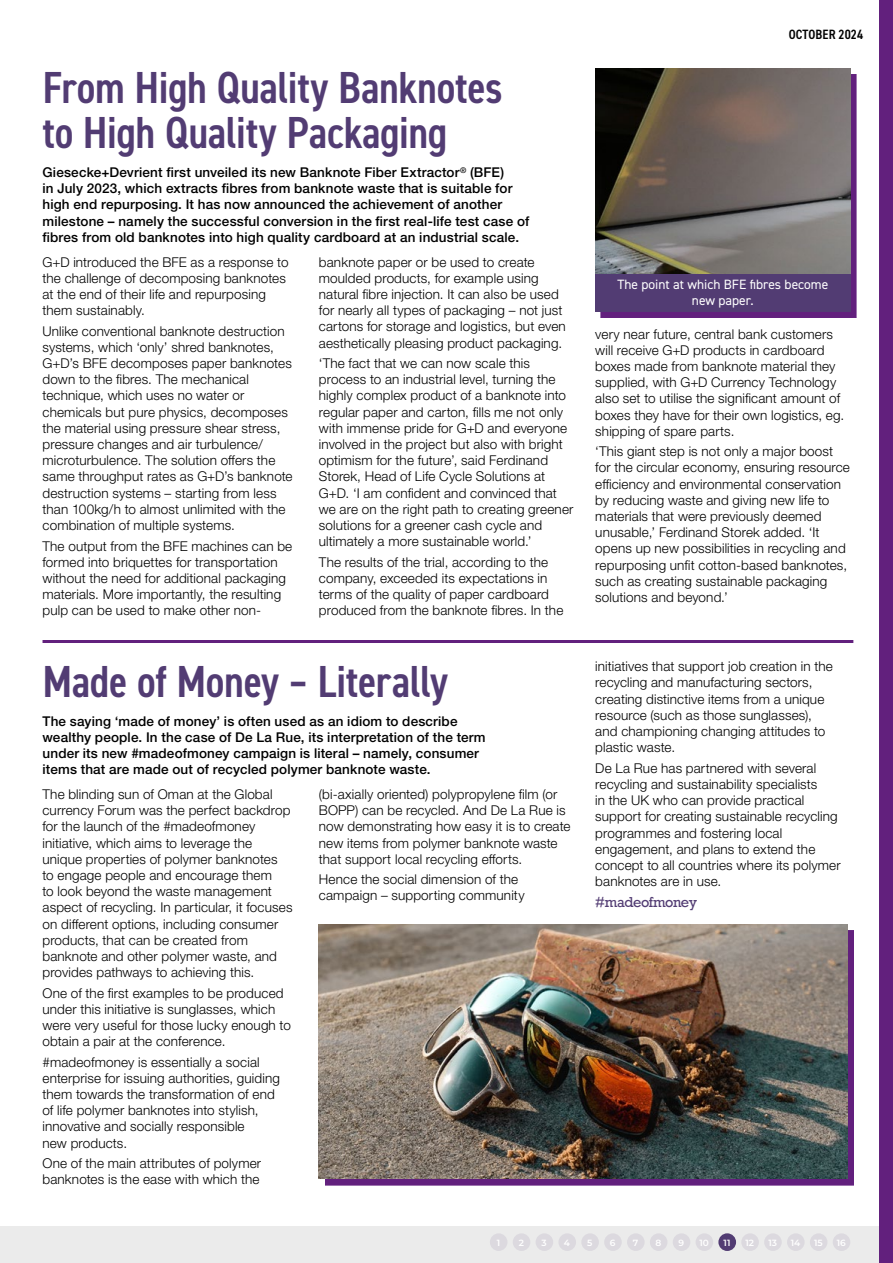
<style>
.page{position:relative;width:893px;height:1263px;background:#fff}
.page>*{position:absolute;margin:0;border:0;box-sizing:border-box;transform-origin:0 0}
.t1{font:600 condensed 45px/45px "DIN2014";letter-spacing:-.01em;color:#523c73}
.t2{font:300 13.5px/16.2px "Helvetica Neue LTW1 G";letter-spacing:.01em;color:#000}
.t3{font:500 13.5px/16.2px "Helvetica Neue LTW1 G";letter-spacing:.01em;color:#000}
.t4{font:13.5px/16.2px "DIN2014";color:#fff;text-align:center}
.t5{font:13.5px "Rockwell";letter-spacing:-.04em;color:#523c73}
.t6{font:600 condensed 13.5px "DIN2014";letter-spacing:.005em;color:#000}
.t7{font:600 9px "Montserrat";color:#fff}
</style>
<div class="page">
<div style="left:0;top:1226px;width:893px;height:37px;background:#ebebeb"></div>
<div style="left:490px;top:1233px;width:17px;height:18px;background:#dcd9df;border-radius:50%"></div>
<div style="left:513px;top:1233px;width:17px;height:18px;background:#dcd9df;border-radius:50%"></div>
<div style="left:536px;top:1233px;width:17px;height:18px;background:#dcd9df;border-radius:50%"></div>
<div style="left:558px;top:1233px;width:18px;height:18px;background:#dcd9df;border-radius:50%"></div>
<div style="left:581px;top:1233px;width:18px;height:18px;background:#dcd9df;border-radius:50%"></div>
<div style="left:604px;top:1233px;width:18px;height:18px;background:#dcd9df;border-radius:50%"></div>
<div style="left:627px;top:1233px;width:18px;height:18px;background:#dcd9df;border-radius:50%"></div>
<div style="left:650px;top:1233px;width:17px;height:18px;background:#dcd9df;border-radius:50%"></div>
<div style="left:673px;top:1233px;width:17px;height:18px;background:#dcd9df;border-radius:50%"></div>
<div style="left:696px;top:1233px;width:17px;height:18px;background:#dcd9df;border-radius:50%"></div>
<div style="left:741px;top:1233px;width:18px;height:18px;background:#dcd9df;border-radius:50%"></div>
<div style="left:764px;top:1233px;width:18px;height:18px;background:#dcd9df;border-radius:50%"></div>
<div style="left:787px;top:1233px;width:18px;height:18px;background:#dcd9df;border-radius:50%"></div>
<div style="left:810px;top:1233px;width:17px;height:18px;background:#dcd9df;border-radius:50%"></div>
<div style="left:833px;top:1233px;width:17px;height:18px;background:#dcd9df;border-radius:50%"></div>
<div style="left:718px;top:1233px;width:18px;height:18px;background:#523c73;border-radius:50%"></div>
<div style="left:325px;top:930px;width:529px;height:255px;background:#62207d"></div>
<img style="left:319px;top:924px;width:528px;height:255px">
<div style="left:601px;top:74px;width:256px;height:244px;background:#62207d"></div>
<img style="left:595px;top:68px;width:255px;height:206px">
<div style="left:595px;top:274px;width:255px;height:38px;background:#523c73"></div>
<div style="left:880px;top:0;width:13px;height:1263px;background:#62207d"></div>
<hr style="left:43px;top:640px;width:810px;height:3px;background:#62207d">
<h1 class="t1" style="left:43px;top:64px;width:462px">From High Quality Banknotes to High Quality Packaging</h1>
<p class="t3" style="left:43px;top:164px;width:488px">Giesecke+Devrient first unveiled its new Banknote Fiber Extractor<sup>®</sup> (BFE)<br>in July 2023, which extracts fibres from banknote waste that is suitable for high end repurposing. It has now announced the achievement of another milestone – namely the successful conversion in the first real-life test case of fibres from old banknotes into high quality cardboard at an industrial scale.</p>
<p class="t2" style="left:43px;top:254px;width:247px">G+D introduced the BFE as a response to the challenge of decomposing banknotes at the end of their life and repurposing them sustainably.</p>
<p class="t2" style="left:43px;top:323px;width:252px">Unlike conventional banknote destruction systems, which ‘only’ shred banknotes, G+D’s BFE decomposes paper banknotes down to the fibres. The mechanical technique, which uses no water or chemicals but pure physics, decomposes the material using pressure shear stress, pressure changes and air turbulence/ microturbulence. The solution offers the same throughput rates as G+D’s banknote destruction systems – starting from less than 100kg/h to almost unlimited with the combination of multiple systems.</p>
<p class="t2" style="left:43px;top:537px;width:251px">The output from the BFE machines can be formed into briquettes for transportation without the need for additional packaging materials. More importantly, the resulting pulp can be used to make other non-</p>
<p class="t2" style="left:319px;top:254px;width:248px">banknote paper or be used to create moulded products, for example using natural fibre injection. It can also be used for nearly all types of packaging – not just cartons for storage and logistics, but even aesthetically pleasing product packaging.</p>
<p class="t2" style="left:319px;top:355px;width:256px">‘The fact that we can now scale this process to an industrial level, turning the highly complex product of a banknote into regular paper and carton, fills me not only with immense pride for G+D and everyone involved in the project but also with bright optimism for the future’, said Ferdinand Storek, Head of Life Cycle Solutions at G+D. ‘I am confident and convinced that we are on the right path to creating greener solutions for a greener cash cycle and ultimately a more sustainable world.’</p>
<p class="t2" style="left:319px;top:554px;width:246px">The results of the trial, according to the company, exceeded its expectations in terms of the quality of paper cardboard produced from the banknote fibres. In the</p>
<h1 class="t1" style="left:43px;top:658px;width:407px">Made of Money – Literally</h1>
<p class="t3" style="left:43px;top:713px;width:445px">The saying ‘made of money’ is often used as an idiom to describe wealthy people. In the case of De La Rue, its interpretation of the term under its new #madeofmoney campaign is literal – namely, consumer items that are made out of recycled polymer banknote waste.</p>
<p class="t2" style="left:43px;top:786px;width:251px">The blinding sun of Oman at the Global currency Forum was the perfect backdrop for the launch of the #madeofmoney initiative, which aims to leverage the unique properties of polymer banknotes<br>to engage people and encourage them<br>to look beyond the waste management aspect of recycling. In particular, it focuses on different options, including consumer products, that can be created from banknote and other polymer waste, and provides pathways to achieving this.</p>
<p class="t2" style="left:43px;top:985px;width:250px">One of the first examples to be produced under this initiative is sunglasses, which were very useful for those lucky enough to obtain a pair at the conference.</p>
<p class="t2" style="left:43px;top:1054px;width:239px">#madeofmoney is essentially a social enterprise for issuing authorities, guiding them towards the transformation of end of life polymer banknotes into stylish, innovative and socially responsible<br>new products.</p>
<p class="t2" style="left:43px;top:1155px;width:220px">One of the main attributes of polymer banknotes is the ease with which the</p>
<p class="t2" style="left:319px;top:786px;width:253px">(bi-axially oriented) polypropylene film (or BOPP) can be recycled. And De La Rue is now demonstrating how easy it is to create new items from polymer banknote waste that support local recycling efforts.</p>
<p class="t2" style="left:319px;top:871px;width:207px">Hence the social dimension of the campaign – supporting community</p>
<p class="t6" style="left:789px;top:25px;width:76px">OCTOBER 2024</p>
<p class="t4" style="left:617px;top:276px;width:212px">The point at which BFE fibres become new paper.</p>
<p class="t2" style="left:595px;top:326px;width:251px">very near future, central bank customers will receive G+D products in cardboard boxes made from banknote material they supplied, with G+D Currency Technology also set to utilise the significant amount of boxes they have for their own logistics, eg. shipping of spare parts.</p>
<p class="t2" style="left:595px;top:443px;width:256px">‘This giant step is not only a major boost for the circular economy, ensuring resource efficiency and environmental conservation by reducing waste and giving new life to materials that were previously deemed unusable,’ Ferdinand Storek added. ‘It opens up new possibilities in recycling and repurposing unfit cotton-based banknotes, such as creating sustainable packaging solutions and beyond.’</p>
<p class="t2" style="left:595px;top:658px;width:239px">initiatives that support job creation in the recycling and manufacturing sectors, creating distinctive items from a unique resource (such as those sunglasses), and championing changing attitudes to plastic waste.</p>
<p class="t2" style="left:595px;top:760px;width:247px">De La Rue has partnered with several recycling and sustainability specialists<br>in the UK who can provide practical support for creating sustainable recycling programmes and fostering local engagement, and plans to extend the concept to all countries where its polymer banknotes are in use.</p>
<p class="t5" style="left:595px;top:893px;width:103px">#madeofmoney</p>
<p class="t7" style="left:497px;top:1236px;width:5px">1</p>
<p class="t7" style="left:519px;top:1236px;width:7px">2</p>
<p class="t7" style="left:541px;top:1236px;width:7px">3</p>
<p class="t7" style="left:564px;top:1236px;width:8px">4</p>
<p class="t7" style="left:587px;top:1236px;width:7px">5</p>
<p class="t7" style="left:610px;top:1236px;width:7px">6</p>
<p class="t7" style="left:633px;top:1236px;width:7px">7</p>
<p class="t7" style="left:655px;top:1236px;width:7px">8</p>
<p class="t7" style="left:678px;top:1236px;width:7px">9</p>
<p class="t7" style="left:699px;top:1236px;width:11px">10</p>
<p class="t7" style="left:724px;top:1236px;width:8px">11</p>
<p class="t7" style="left:745px;top:1236px;width:10px">12</p>
<p class="t7" style="left:768px;top:1236px;width:10px">13</p>
<p class="t7" style="left:791px;top:1236px;width:11px">14</p>
<p class="t7" style="left:814px;top:1236px;width:10px">15</p>
<p class="t7" style="left:837px;top:1236px;width:11px">16</p>
</div>
